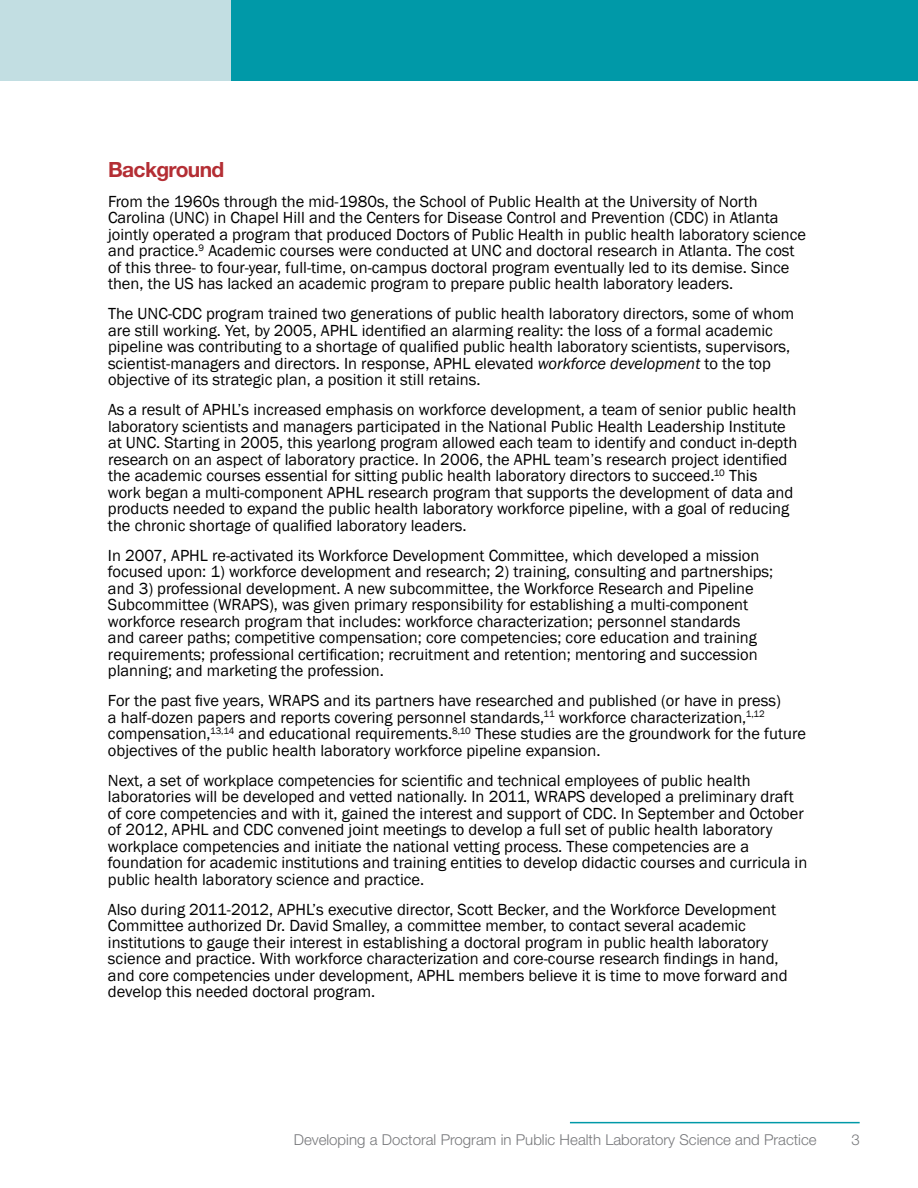
<style>
.page{position:relative;width:918px;height:1188px;background:#fff}
.page>*{position:absolute;margin:0;border:0;box-sizing:border-box;transform-origin:0 0}
.t1{font:700 21px "Helvetica Neue LT Std";letter-spacing:-.03em;color:#b42e34}
.t2{font:16.5px/16.5px "Franklin Gothic";color:#000}
.t3{font:300 15px "Helvetica Neue LT Std";color:#77787b}
.s1{font-style:italic}
</style>
<div class="page">
<div style="left:231px;top:0;width:687px;height:80px;background:#0099a8"></div>
<div style="left:0;top:0;width:231px;height:80px;background:#c2dee2"></div>
<hr style="left:570px;top:1122px;width:290px;height:1px;background:#0099a8">
<p class="t1" style="left:108px;top:156px;width:118px">Background</p>
<p class="t2" style="left:108px;top:193px;width:700px">From the 1960s through the mid-1980s, the School of Public Health at the University of North Carolina (UNC) in Chapel Hill and the Centers for Disease Control and Prevention (CDC) in Atlanta jointly operated a program that produced Doctors of Public Health in public health laboratory science and practice.<sup>9</sup> Academic courses were conducted at UNC and doctoral research in Atlanta. The cost of this three- to four-year, full-time, on-campus doctoral program eventually led to its demise. Since then, the US has lacked an academic program to prepare public health laboratory leaders.</p>
<p class="t2" style="left:108px;top:306px;width:688px">The UNC-CDC program trained two generations of public health laboratory directors, some of whom are still working. Yet, by 2005, APHL identified an alarming reality: the loss of a formal academic pipeline was contributing to a shortage of qualified public health laboratory scientists, supervisors, scientist-managers and directors. In response, APHL elevated <span class="s1">workforce development</span> to the top objective of its strategic plan, a position it still retains.</p>
<p class="t2" style="left:108px;top:402px;width:691px">As a result of APHL’s increased emphasis on workforce development, a team of senior public health laboratory scientists and managers participated in the National Public Health Leadership Institute at UNC. Starting in 2005, this yearlong program allowed each team to identify and conduct in-depth research on an aspect of laboratory practice. In 2006, the APHL team’s research project identified the academic courses essential for sitting public health laboratory directors to succeed.<sup>10</sup> This<br>work began a multi-component APHL research program that supports the development of data and products needed to expand the public health laboratory workforce pipeline, with a goal of reducing the chronic shortage of qualified laboratory leaders.</p>
<p class="t2" style="left:108px;top:547px;width:667px">In 2007, APHL re-activated its Workforce Development Committee, which developed a mission focused upon: 1) workforce development and research; 2) training, consulting and partnerships; and 3) professional development. A new subcommittee, the Workforce Research and Pipeline Subcommittee (WRAPS), was given primary responsibility for establishing a multi-component workforce research program that includes: workforce characterization; personnel standards<br>and career paths; competitive compensation; core competencies; core education and training requirements; professional certification; recruitment and retention; mentoring and succession planning; and marketing the profession.</p>
<p class="t2" style="left:108px;top:693px;width:700px">For the past five years, WRAPS and its partners have researched and published (or have in press)<br>a half-dozen papers and reports covering personnel standards,<sup>11</sup> workforce characterization,<sup>1,12 </sup>compensation,<sup>13,14</sup> and educational requirements.<sup>8,10</sup> These studies are the groundwork for the future objectives of the public health laboratory workforce pipeline expansion.</p>
<p class="t2" style="left:108px;top:772px;width:701px">Next, a set of workplace competencies for scientific and technical employees of public health laboratories will be developed and vetted nationally. In 2011, WRAPS developed a preliminary draft of core competencies and with it, gained the interest and support of CDC. In September and October of 2012, APHL and CDC convened joint meetings to develop a full set of public health laboratory workplace competencies and initiate the national vetting process. These competencies are a foundation for academic institutions and training entities to develop didactic courses and curricula in public health laboratory science and practice.</p>
<p class="t2" style="left:108px;top:901px;width:681px">Also during 2011-2012, APHL’s executive director, Scott Becker, and the Workforce Development Committee authorized Dr. David Smalley, a committee member, to contact several academic institutions to gauge their interest in establishing a doctoral program in public health laboratory science and practice. With workforce characterization and core-course research findings in hand, and core competencies under development, APHL members believe it is time to move forward and develop this needed doctoral program.</p>
<p class="t3" style="left:294px;top:1130px;width:524px">Developing a Doctoral Program in Public Health Laboratory Science and Practice</p>
<p class="t3" style="left:851px;top:1130px;width:10px">3</p>
</div>
